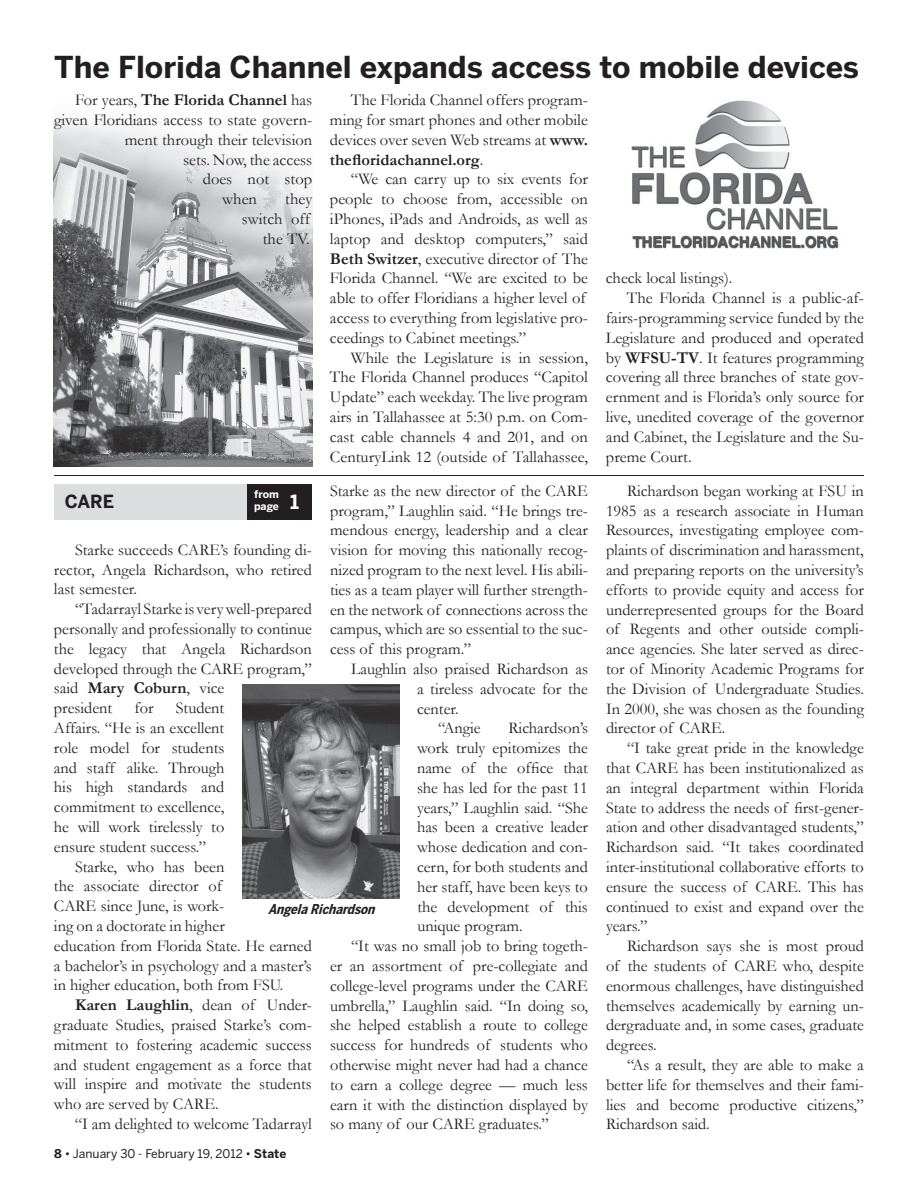
<style>
.page{position:relative;width:918px;height:1188px;background:#fff}
.page>*{position:absolute;margin:0;border:0;box-sizing:border-box;transform-origin:0 0}
.t1{font:700 30px "Benton Sans";color:#231f20}
.t2{font:700 19.5px "Benton Sans";color:#fff}
.t3{font:700 18px "Benton Sans";color:#231f20}
.t4{font:16.5px/19.8px "Garamond";color:#231f20;text-align:justify}
.t5{font:700 16.5px "Garamond";color:#231f20}
.t6{font:italic 700 13.5px "Benton Sans Cond";color:#231f20}
.t7{font:12px "Benton Sans";color:#231f20}
.t8{font:700 10.5px/12px "Benton Sans";letter-spacing:-.005em;color:#fff}
.s1{font-weight:400}
.s2{font-weight:700}
</style>
<div class="page">
<img style="left:631px;top:100px;width:208px;height:149px">
<img style="left:54px;top:121px;width:259px;height:345px">
<div style="left:54px;top:485px;width:192px;height:35px;background:#dcdddf"></div>
<div style="left:248px;top:484px;width:64px;height:36px;background:#231f20"></div>
<img style="left:242px;top:684px;width:157px;height:214px">
<hr style="left:54px;top:475px;width:810px;height:1px;background:#231f20">
<h1 class="t1" style="left:54px;top:49px;width:806px">The Florida Channel expands access to mobile devices</h1>
<p class="t5" style="left:75px;top:90px;width:239px"><span class="s1">For years,</span> The Florida Channel <span class="s1">has</span></p>
<p class="t4" style="left:54px;top:110px;width:260px">given Floridians access to state govern-</p>
<p class="t4" style="left:125px;top:130px;width:189px">ment through their television</p>
<p class="t4" style="left:183px;top:149px;width:131px">sets. Now, the access</p>
<p class="t4" style="left:203px;top:169px;width:111px">does not stop</p>
<p class="t4" style="left:222px;top:189px;width:36px">when</p>
<p class="t4" style="left:242px;top:189px;width:72px;text-align:right">they switch off the TV.</p>
<p class="t4" style="left:330px;top:90px;width:260px;text-indent:21px">The Florida Channel offers program&shy;ming for smart phones and other mobile devices over seven Web streams at <span class="s2">www. thefloridachannel.org</span>.</p>
<p class="t4" style="left:330px;top:169px;width:260px;text-align:left;text-indent:21px">“We can carry up to six events for people to choose from, accessible on iPhones, iPads and Androids, as well as laptop and desktop computers,” said <span class="s2">Beth Switzer</span>, executive director of The Florida Channel. “We are excited to be able to offer Floridians a higher level of access to everything from legislative pro&shy;ceedings to Cabinet meetings.”</p>
<p class="t4" style="left:330px;top:347px;width:260px;text-indent:21px">While the Legislature is in session, The Florida Channel produces “Capitol Update” each weekday. The live program airs in Tallahassee at 5:30 p.m. on Com&shy;cast cable channels 4 and 201, and on CenturyLink 12 (outside of Tallahassee,</p>
<p class="t4" style="left:330px;top:481px;width:260px">Starke as the new director of the CARE program,” Laughlin said. “He brings tre&shy;mendous energy, leadership and a clear vision for moving this nationally recog&shy;nized program to the next level. His abili&shy;ties as a team player will further strength&shy;en the network of connections across the campus, which are so essential to the suc&shy;cess of this program.”</p>
<p class="t4" style="left:351px;top:659px;width:238px">Laughlin also praised Richardson as</p>
<p class="t4" style="left:417px;top:679px;width:172px">a tireless advocate for the</p>
<p class="t4" style="left:417px;top:698px;width:43px">center.</p>
<p class="t4" style="left:438px;top:718px;width:44px">“Angie</p>
<p class="t4" style="left:508px;top:718px;width:81px">Richardson’s</p>
<p class="t4" style="left:417px;top:738px;width:173px">work truly epitomizes the</p>
<p class="t4" style="left:417px;top:758px;width:172px">name of the office that</p>
<p class="t4" style="left:417px;top:778px;width:172px">she has led for the past 11</p>
<p class="t4" style="left:417px;top:797px;width:172px">years,” Laughlin said. “She</p>
<p class="t4" style="left:417px;top:817px;width:172px">has been a creative leader</p>
<p class="t4" style="left:417px;top:837px;width:172px">whose dedication and con-</p>
<p class="t4" style="left:417px;top:857px;width:172px">cern, for both students and</p>
<p class="t4" style="left:417px;top:877px;width:172px">her staff, have been keys to</p>
<p class="t4" style="left:418px;top:896px;width:172px">the development of this</p>
<p class="t4" style="left:418px;top:916px;width:107px">unique program.</p>
<p class="t4" style="left:351px;top:936px;width:238px">“It was no small job to bring togeth-</p>
<p class="t4" style="left:330px;top:956px;width:259px">er an assortment of pre-collegiate and</p>
<p class="t4" style="left:330px;top:976px;width:259px">college-level programs under the CARE</p>
<p class="t4" style="left:330px;top:995px;width:259px">umbrella,” Laughlin said. “In doing so,</p>
<p class="t4" style="left:330px;top:1015px;width:259px">she helped establish a route to college</p>
<p class="t4" style="left:330px;top:1035px;width:259px">success for hundreds of students who</p>
<p class="t4" style="left:330px;top:1055px;width:259px">otherwise might never had had a chance</p>
<p class="t4" style="left:330px;top:1075px;width:259px">to earn a college degree — much less</p>
<p class="t4" style="left:330px;top:1094px;width:259px">earn it with the distinction displayed by</p>
<p class="t4" style="left:330px;top:1114px;width:220px">so many of our CARE graduates.”</p>
<p class="t8" style="left:254px;top:488px;width:26px">from page</p>
<p class="t3" style="left:65px;top:491px;width:51px">CARE</p>
<p class="t2" style="left:290px;top:490px;width:10px">1</p>
<p class="t4" style="left:54px;top:540px;width:259px;text-indent:21px">Starke succeeds CARE’s founding di&shy;rector, Angela Richardson, who retired last semester.</p>
<p class="t4" style="left:54px;top:599px;width:259px;text-align:left;text-indent:21px">“Tadarrayl Starke is very well-prepared personally and professionally to continue the legacy that Angela Richardson developed through the CARE program,” said <span class="s2">Mary Coburn</span>, vice<br>president</p>
<p class="t4" style="left:54px;top:698px;width:172px;text-indent:122px">Student Affairs. “He is an excellent role model for students and staff alike. Through his high standards and commitment to excellence, he will work tirelessly to ensure student success.”</p>
<p class="t4" style="left:54px;top:856px;width:259px;text-align:left;text-indent:21px">Starke, who has been<br>the associate director of<br>CARE since June, is work-<br>ing on a doctorate in higher<br>education from Florida State. He earned a bachelor’s in psychology and a master’s in higher education, both from FSU.</p>
<p class="t4" style="left:54px;top:995px;width:260px;text-indent:21px"><span class="s2">Karen Laughlin</span>, dean of Under&shy;graduate Studies, praised Starke’s com&shy;mitment to fostering academic success and student engagement as a force that will inspire and motivate the students who are served by CARE.</p>
<p class="t4" style="left:75px;top:1114px;width:238px">“I am delighted to welcome Tadarrayl</p>
<p class="t4" style="left:135px;top:698px;width:21px">for</p>
<p class="t6" style="left:268px;top:901px;width:112px">AngelaRichardson</p>
<p class="t7" style="left:54px;top:1147px;width:234px"><span class="s2">8</span> • January 30 - February 19, 2012 • <span class="s2">State</span></p>
<p class="t4" style="left:606px;top:268px;width:128px">check local listings).</p>
<p class="t4" style="left:627px;top:288px;width:239px">The Florida Channel is a public-af-</p>
<p class="t4" style="left:606px;top:308px;width:260px">fairs-programming service funded by the</p>
<p class="t4" style="left:606px;top:328px;width:260px">Legislature and produced and operated</p>
<p class="t4" style="left:606px;top:347px;width:260px">by <span class="s2">WFSU-TV</span>. It features programming</p>
<p class="t4" style="left:606px;top:367px;width:260px">covering all three branches of state gov-</p>
<p class="t4" style="left:606px;top:387px;width:259px">ernment and is Florida’s only source for</p>
<p class="t4" style="left:606px;top:407px;width:260px">live, unedited coverage of the governor</p>
<p class="t4" style="left:606px;top:427px;width:260px">and Cabinet, the Legislature and the Su-</p>
<p class="t4" style="left:606px;top:446px;width:87px">preme Court.</p>
<p class="t4" style="left:606px;top:481px;width:260px;text-indent:21px">Richardson began working at FSU in 1985 as a research associate in Human Resources, investigating employee com&shy;plaints of discrimination and harassment, and preparing reports on the university’s efforts to provide equity and access for underrepresented groups for the Board of Regents and other outside compli&shy;ance agencies. She later served as direc&shy;tor of Minority Academic Programs for the Division of Undergraduate Studies.<br>In 2000, she was chosen as the founding director of CARE.</p>
<p class="t4" style="left:606px;top:738px;width:260px;text-indent:21px">“I take great pride in the knowledge that CARE has been institutionalized as an integral department within Florida State to address the needs of first-gener&shy;ation and other disadvantaged students,” Richardson said. “It takes coordinated inter-institutional collaborative efforts to ensure the success of CARE. This has continued to exist and expand over the years.”</p>
<p class="t4" style="left:606px;top:936px;width:259px;text-indent:21px">Richardson says she is most proud of the students of CARE who, despite enormous challenges, have distinguished themselves academically by earning un&shy;dergraduate and, in some cases, graduate degrees.</p>
<p class="t4" style="left:606px;top:1055px;width:259px;text-indent:21px">“As a result, they are able to make a better life for themselves and their fami&shy;lies and become productive citizens,” Richardson said.</p>
</div>
